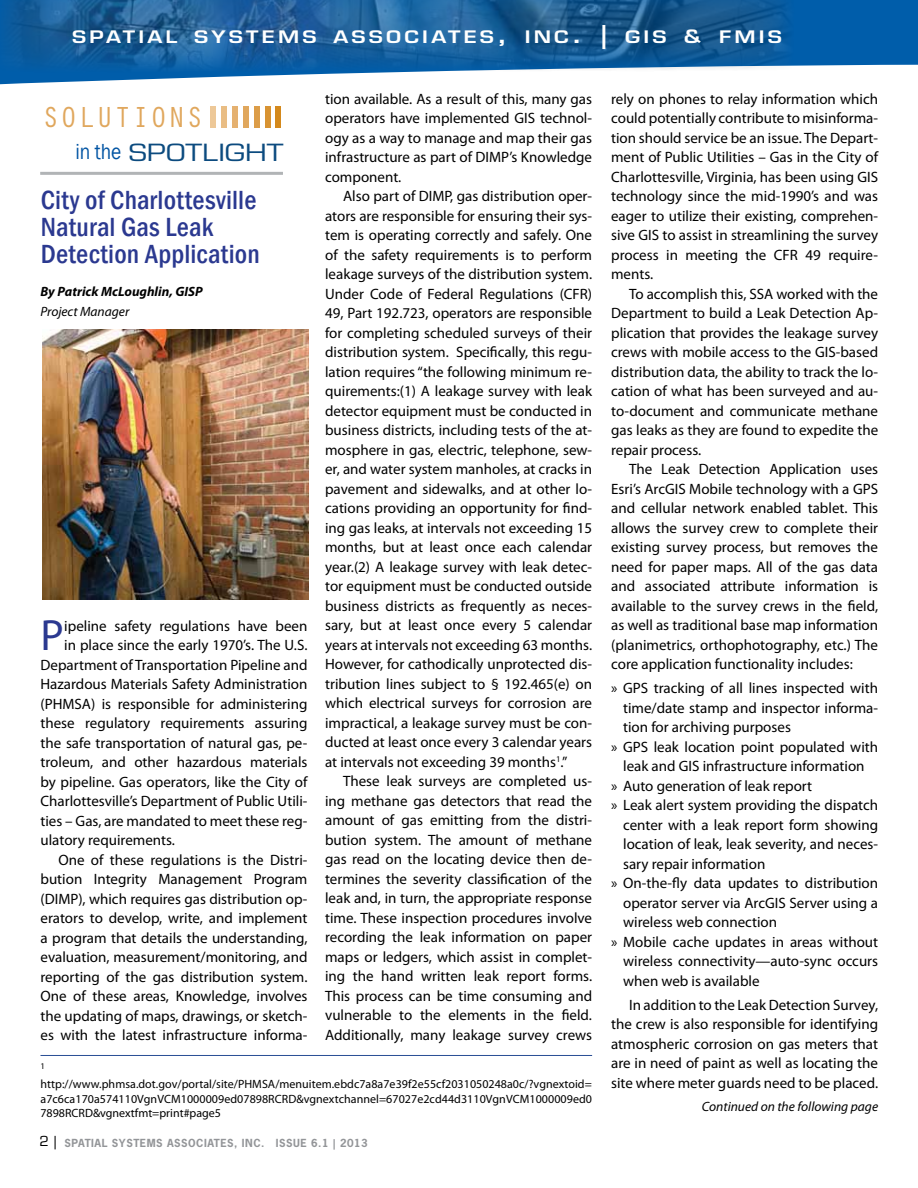
<style>
.page{position:relative;width:918px;height:1188px;background:#fff}
.page>*{position:absolute;margin:0;border:0;box-sizing:border-box;transform-origin:0 0}
.t1{font:43.95px "Myriad Pro";color:#2b3990}
.t2{font:30px "Orator Std";color:#e0a75d}
.t3{font:500 condensed 27px/27px "Franklin Gothic";letter-spacing:.01em;color:#2b3990}
.t4{font:23.1px "Eurostile LT Std";color:#0c4b7f;scale:1.25 1}
.t5{font:600 16.8px "Eurostile LT Std";letter-spacing:.155em;color:#fff;scale:1.25 1}
.t6{font:15px/19.5px "Myriad Pro";color:#000;text-align:justify}
.t7{font:italic 13.5px "Myriad Pro";color:#000}
.t8{font:italic 700 13.5px "Myriad Pro";color:#000}
.t9{font:12px/14.4px "Myriad Pro";color:#000;text-align:justify}
.t10{font:700 10.5px "News Gothic Std";letter-spacing:.05em;color:#939598}
.t11{font:8.7px "Myriad Pro";color:#000}
.s1{font-size:24px}
.s2{font-size:18px}
.s3{font-family:"Franklin Gothic";font-size:22.35px;color:#0054a3}
.s4{font-family:"Eurostile LT Std";font-weight:400;font-size:13.5px;color:#000}
</style>
<div class="page">
<svg style="left:0;top:0;width:918px;height:85px"></svg>
<img style="left:0;top:0;width:795px;height:74px">
<hr style="left:40px;top:172px;width:243px;height:3px;background:#b1b4b6">
<div style="left:210px;top:106px;width:6px;height:22px;background:#edc898"></div>
<div style="left:221px;top:106px;width:6px;height:22px;background:#e9bd84"></div>
<div style="left:232px;top:106px;width:6px;height:22px;background:#e5b170"></div>
<div style="left:243px;top:106px;width:6px;height:22px;background:#e0a75d"></div>
<div style="left:254px;top:106px;width:6px;height:22px;background:#dc9d48"></div>
<div style="left:265px;top:106px;width:6px;height:22px;background:#d89332"></div>
<div style="left:275px;top:106px;width:6px;height:22px;background:#d4891c"></div>
<img style="left:43px;top:330px;width:265px;height:270px">
<hr style="left:40px;top:1055px;width:552px;height:1px;background:#284d94">
<p class="t5" style="left:72px;top:26px;width:570px">SPATIAL SYSTEMS ASSOCIATES<span class="s1">,</span> INC<span class="s1">. |</span> GIS <span class="s2">&amp;</span> FMIS</p>
<h2 class="t2" style="left:42px;top:95px;width:163px">SOLUTIONS</h2>
<h3 class="t4" style="left:75px;top:138px;width:168px"><span class="s3">in the</span> spotlight</h3>
<h3 class="t3" style="left:41px;top:186px;width:220px">City of Charlottesville<br>Natural Gas Leak<br>Detection Application</h3>
<p class="t8" style="left:40px;top:283px;width:164px">By Patrick McLoughlin, GISP</p>
<p class="t7" style="left:40px;top:303px;width:90px">Project Manager</p>
<h1 class="t1" style="left:40px;top:608px;width:25px">P</h1>
<p class="t6" style="left:64px;top:616px;width:245px">ipeline safety regulations have been</p>
<p class="t6" style="left:64px;top:635px;width:245px">in place since the early 1970’s. The U.S.</p>
<p class="t6" style="left:41px;top:655px;width:268px">Department of Transportation Pipeline and</p>
<p class="t6" style="left:41px;top:674px;width:269px">Hazardous Materials Safety Administration</p>
<p class="t6" style="left:41px;top:694px;width:269px">(PHMSA) is responsible for administering</p>
<p class="t6" style="left:41px;top:713px;width:269px">these regulatory requirements assuring</p>
<p class="t6" style="left:41px;top:733px;width:269px">the safe transportation of natural gas, pe-</p>
<p class="t6" style="left:41px;top:752px;width:268px">troleum, and other hazardous materials</p>
<p class="t6" style="left:41px;top:772px;width:269px">by pipeline. Gas operators, like the City of</p>
<p class="t6" style="left:41px;top:791px;width:269px">Charlottesville’s Department of Public Utili-</p>
<p class="t6" style="left:41px;top:811px;width:268px">ties – Gas, are mandated to meet these reg-</p>
<p class="t6" style="left:41px;top:830px;width:136px">ulatory requirements.</p>
<p class="t6" style="left:59px;top:850px;width:251px">One of these regulations is the Distri-</p>
<p class="t6" style="left:41px;top:869px;width:269px">bution Integrity Management Program</p>
<p class="t6" style="left:41px;top:889px;width:269px">(DIMP), which requires gas distribution op-</p>
<p class="t6" style="left:41px;top:908px;width:269px">erators to develop, write, and implement</p>
<p class="t6" style="left:41px;top:928px;width:269px">a program that details the understanding,</p>
<p class="t6" style="left:41px;top:947px;width:269px">evaluation, measurement/monitoring, and</p>
<p class="t6" style="left:41px;top:967px;width:268px">reporting of the gas distribution system.</p>
<p class="t6" style="left:41px;top:986px;width:269px">One of these areas, Knowledge, involves</p>
<p class="t6" style="left:41px;top:1006px;width:268px">the updating of maps, drawings, or sketch-</p>
<p class="t6" style="left:41px;top:1025px;width:268px">es with the latest infrastructure informa-</p>
<p class="t6" style="left:325px;top:89px;width:269px">tion available. As a result of this, many gas operators have implemented GIS technol&shy;ogy as a way to manage and map their gas infrastructure as part of DIMP’s Knowledge component.</p>
<p class="t6" style="left:325px;top:186px;width:269px;text-indent:18px">Also part of DIMP, gas distribution oper&shy;ators are responsible for ensuring their sys&shy;tem is operating correctly and safely. One of the safety requirements is to perform leakage surveys of the distribution system.<br>Under Code of Federal Regulations (CFR)<br>49, Part 192.723, operators are responsible for completing scheduled surveys of their distribution system. Specifically, this regu&shy;lation requires “the following minimum re&shy;quirements:(1) A leakage survey with leak detector equipment must be conducted in business districts, including tests of the at&shy;mosphere in gas, electric, telephone, sew&shy;er, and water system manholes, at cracks in pavement and sidewalks, and at other lo&shy;cations providing an opportunity for find&shy;ing gas leaks, at intervals not exceeding 15 months, but at least once each calendar year.(2) A leakage survey with leak detec&shy;tor equipment must be conducted outside business districts as frequently as neces&shy;sary, but at least once every 5 calendar years at intervals not exceeding 63 months.<br>However, for cathodically unprotected dis&shy;tribution lines subject to § 192.465(e) on which electrical surveys for corrosion are impractical, a leakage survey must be con&shy;ducted at least once every 3 calendar years at intervals not exceeding 39 months<sup>1</sup>.”</p>
<p class="t6" style="left:325px;top:771px;width:269px;text-indent:18px">These leak surveys are completed us&shy;ing methane gas detectors that read the amount of gas emitting from the distri&shy;bution system. The amount of methane gas read on the locating device then de&shy;termines the severity classification of the leak and, in turn, the appropriate response time. These inspection procedures involve recording the leak information on paper maps or ledgers, which assist in complet&shy;ing the hand written leak report forms.<br>This process can be time consuming and vulnerable to the elements in the field.<br>Additionally, many leakage survey crews</p>
<p class="t11" style="left:40px;top:1061px;width:6px">1</p>
<p class="t9" style="left:40px;top:1077px;width:553px">http://www.phmsa.dot.gov/portal/site/PHMSA/menuitem.ebdc7a8a7e39f2e55cf2031050248a0c/?vgnextoid= a7c6ca170a574110VgnVCM1000009ed07898RCRD&amp;vgnextchannel=67027e2cd44d3110VgnVCM1000009ed0<br>7898RCRD&amp;vgnextfmt=print#page5</p>
<p class="t10" style="left:40px;top:1136px;width:330px"><span class="s4">2 |</span> SPATIAL SYSTEMS ASSOCIATES, INC. ISSUE 6.1 | 2013</p>
<p class="t6" style="left:611px;top:89px;width:269px">rely on phones to relay information which could potentially contribute to misinforma&shy;tion should service be an issue. The Depart&shy;ment of Public Utilities – Gas in the City of Charlottesville, Virginia, has been using GIS technology since the mid-1990’s and was eager to utilize their existing, comprehen&shy;sive GIS to assist in streamlining the survey process in meeting the CFR 49 require&shy;ments.</p>
<p class="t6" style="left:611px;top:284px;width:269px;text-indent:18px">To accomplish this, SSA worked with the Department to build a Leak Detection Ap&shy;plication that provides the leakage survey crews with mobile access to the GIS-based distribution data, the ability to track the lo&shy;cation of what has been surveyed and au&shy;to-document and communicate methane gas leaks as they are found to expedite the repair process.</p>
<p class="t6" style="left:611px;top:459px;width:269px;text-indent:18px">The Leak Detection Application uses Esri’s ArcGIS Mobile technology with a GPS and cellular network enabled tablet. This allows the survey crew to complete their existing survey process, but removes the need for paper maps. All of the gas data and associated attribute information is available to the survey crews in the field, as well as traditional base map information (planimetrics, orthophotography, etc.) The core application functionality includes:</p>
<p class="t6" style="left:611px;top:678px;width:268px">» GPS tracking of all lines inspected with</p>
<p class="t6" style="left:623px;top:698px;width:256px">time/date stamp and inspector informa-</p>
<p class="t6" style="left:623px;top:717px;width:169px">tion for archiving purposes</p>
<p class="t6" style="left:611px;top:737px;width:269px">» GPS leak location point populated with</p>
<p class="t6" style="left:623px;top:756px;width:243px">leak and GIS infrastructure information</p>
<p class="t6" style="left:611px;top:776px;width:203px">» Auto generation of leak report</p>
<p class="t6" style="left:611px;top:795px;width:268px">» Leak alert system providing the dispatch</p>
<p class="t6" style="left:623px;top:815px;width:256px">center with a leak report form showing</p>
<p class="t6" style="left:623px;top:834px;width:256px">location of leak, leak severity, and neces-</p>
<p class="t6" style="left:623px;top:854px;width:144px">sary repair information</p>
<p class="t6" style="left:611px;top:873px;width:268px">» On-the-fly data updates to distribution</p>
<p class="t6" style="left:623px;top:893px;width:256px">operator server via ArcGIS Server using a</p>
<p class="t6" style="left:623px;top:912px;width:156px">wireless web connection</p>
<p class="t6" style="left:611px;top:932px;width:269px">» Mobile cache updates in areas without</p>
<p class="t6" style="left:623px;top:951px;width:257px">wireless connectivity—auto-sync occurs</p>
<p class="t6" style="left:623px;top:971px;width:138px">when web is available</p>
<p class="t6" style="left:611px;top:995px;width:269px;text-indent:18px">In addition to the Leak Detection Survey, the crew is also responsible for identifying atmospheric corrosion on gas meters that are in need of paint as well as locating the site where meter guards need to be placed.</p>
<p class="t7" style="left:702px;top:1098px;width:178px">Continued on the following page</p>
</div>
